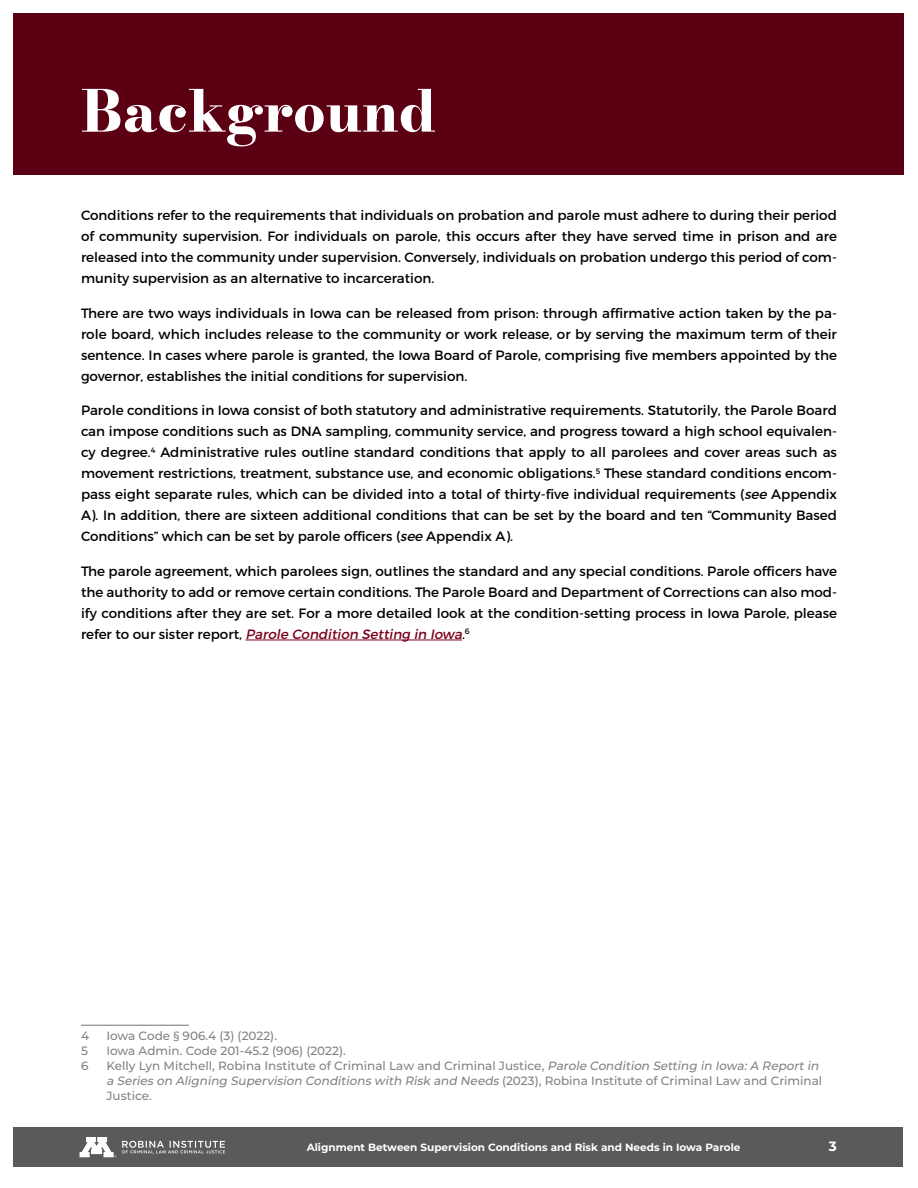
<style>
.page{position:relative;width:918px;height:1188px;background:#fff}
.page>*{position:absolute;margin:0;border:0;box-sizing:border-box;transform-origin:0 0}
.t1{font:57px "Bodoni Moda";color:#fff}
.body_new{font:13.5px/21px "Montserrat";color:#000;text-align:justify}
.t2{font:700 13.5px "Montserrat";color:#fff}
.Footnote{font:500 12px/15px "Montserrat";color:#808285;text-align:justify}
.t3{font:700 10.5px "Montserrat";color:#fff}
.s1{font-style:italic}
.s2{font-style:italic;color:#7a0019}
</style>
<div class="page">
<div style="left:14px;top:1127px;width:889px;height:40px;background:#5a5a5a"></div>
<svg style="left:122px;top:1141px;width:103px;height:13px"></svg>
<svg style="left:80px;top:1137px;width:36px;height:20px"></svg>
<div style="left:14px;top:14px;width:890px;height:161px;background:#5b0013"></div>
<hr style="left:246px;top:640px;width:216px;height:1px;background:#7a0019">
<hr style="left:81px;top:1025px;width:108px;height:1px;background:#808285">
<p class="t1" style="left:81px;top:72px;width:356px">Background</p>
<p class="body_new" style="left:81px;top:205px;width:757px">Conditions refer to the requirements that individuals on probation and parole must adhere to during their period of community supervision. For individuals on parole, this occurs after they have served time in prison and are released into the community under supervision. Conversely, individuals on probation undergo this period of com&shy;munity supervision as an alternative to incarceration.</p>
<p class="body_new" style="left:81px;top:302px;width:758px">There are two ways individuals in Iowa can be released from prison: through affirmative action taken by the pa&shy;role board, which includes release to the community or work release, or by serving the maximum term of their sentence. In cases where parole is granted, the Iowa Board of Parole, comprising five members appointed by the governor, establishes the initial conditions for supervision.</p>
<p class="body_new" style="left:81px;top:400px;width:758px">Parole conditions in Iowa consist of both statutory and administrative requirements. Statutorily, the Parole Board can impose conditions such as DNA sampling, community service, and progress toward a high school equivalen&shy;cy degree.<sup>4</sup> Administrative rules outline standard conditions that apply to all parolees and cover areas such as movement restrictions, treatment, substance use, and economic obligations.<sup>5</sup> These standard conditions encom&shy;pass eight separate rules, which can be divided into a total of thirty-five individual requirements (<span class="s1">see</span> Appendix A). In addition, there are sixteen additional conditions that can be set by the board and ten “Community Based Conditions” which can be set by parole officers (<span class="s1">see</span>Appendix A).</p>
<p class="body_new" style="left:81px;top:560px;width:758px">The parole agreement, which parolees sign, outlines the standard and any special conditions. Parole officers have the authority to add or remove certain conditions. The Parole Board and Department of Corrections can also mod&shy;ify conditions after they are set. For a more detailed look at the condition-setting process in Iowa Parole, please refe r to o u r s i s te r re p o rt, <span class="s2">Parole Condition Setting in Iowa</span>. <sup>6</sup></p>
<p class="Footnote" style="left:81px;top:1028px;width:10px">4</p>
<p class="Footnote" style="left:106px;top:1028px;width:172px">Iowa Code § 906.4 (3) (2022).</p>
<p class="Footnote" style="left:81px;top:1043px;width:8px">5</p>
<p class="Footnote" style="left:106px;top:1043px;width:241px">Iowa Admin. Code 201-45.2 (906) (2022).</p>
<p class="Footnote" style="left:81px;top:1058px;width:9px">6</p>
<p class="Footnote" style="left:106px;top:1058px;width:717px">Kelly Lyn Mitchell, Robina Institute of Criminal Law and Criminal Justice, <span class="s1">Parole Condition Setting in Iowa:A Reportin a Series on Aligning Supervision Conditions with Risk and Needs</span> (2 023 ) , R o b i n a I n st i t u te of C r i m i n a l La w a n d C r i m i n a l Justice.</p>
<p class="t3" style="left:307px;top:1140px;width:435px">Alignment Between Supervision Conditions and Risk and Needs in Iowa Parole</p>
<p class="t2" style="left:829px;top:1137px;width:9px">3</p>
</div>
